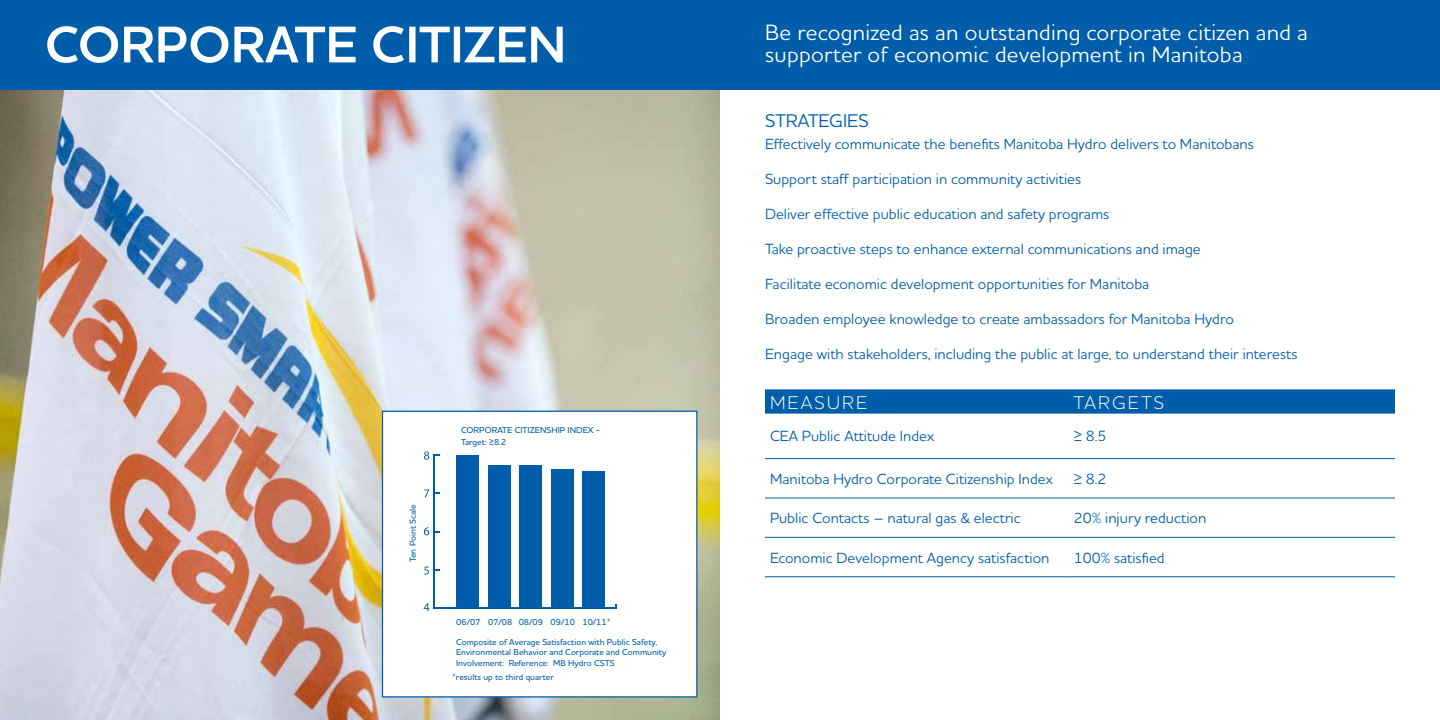
<style>
.page{position:relative;width:1440px;height:720px;background:#fff}
.page>*{position:absolute;margin:0;border:0;box-sizing:border-box;transform-origin:0 0}
.t1{font:700 52.5px "MH Houschka Std";color:#fff}
.t2{font:22.5px/22.5px "MH Houschka Std";letter-spacing:.01em;color:#fff}
.t3{font:300 18.75px "MH Houschka Std";letter-spacing:.11em;color:#fff}
.t4{font:18.75px "MH Houschka Std";color:#005daa}
.t5{font:15px "MH Houschka Std";color:#005daa}
.t6{font:500 8.75px/10.5px "MH Houschka Std";color:#005daa}
</style>
<div class="page">
<img style="left:0;top:90px;width:720px;height:630px">
<div style="left:0;top:0;width:1440px;height:90px;background:#005daa"></div>
<svg style="left:765px;top:389px;width:630px;height:25px;background:#0761ac"></svg>
<hr style="left:765px;top:458px;width:304px;height:1px;background:#005daa">
<hr style="left:1069px;top:458px;width:326px;height:1px;background:#005daa">
<hr style="left:765px;top:498px;width:304px;height:1px;background:#005daa">
<hr style="left:1069px;top:498px;width:326px;height:1px;background:#005daa">
<hr style="left:765px;top:537px;width:304px;height:1px;background:#005daa">
<hr style="left:1069px;top:537px;width:326px;height:1px;background:#005daa">
<hr style="left:765px;top:576px;width:304px;height:1px;background:#005daa">
<hr style="left:1069px;top:576px;width:326px;height:1px;background:#005daa">
<div style="left:382px;top:411px;width:316px;height:287px;background:#fff;border:1px solid #005daa"></div>
<hr style="left:434px;top:608px;width:183px;height:1px;background:#005daa">
<hr style="left:433px;top:455px;width:1px;height:153px;background:#005daa">
<svg style="left:424px;top:603px;width:16px;height:8px"></svg>
<svg style="left:424px;top:567px;width:16px;height:8px"></svg>
<svg style="left:424px;top:527px;width:16px;height:8px"></svg>
<svg style="left:424px;top:489px;width:16px;height:8px"></svg>
<svg style="left:424px;top:451px;width:16px;height:9px"></svg>
<div style="left:583px;top:471px;width:22px;height:137px;background:#005daa"></div>
<div style="left:551px;top:469px;width:23px;height:139px;background:#005daa"></div>
<div style="left:520px;top:465px;width:22px;height:143px;background:#005daa"></div>
<div style="left:488px;top:465px;width:23px;height:143px;background:#005daa"></div>
<div style="left:457px;top:455px;width:22px;height:153px;background:#005daa"></div>
<h1 class="t1" style="left:45px;top:10px;width:523px">CORPORATE CITIZEN</h1>
<h2 class="t2" style="left:765px;top:20px;width:544px">Be recognized as an outstanding corporate citizen and a supporter of economic development in Manitoba</h2>
<p class="t6" style="left:407px;top:562px;width:59px;rotate:-90deg">Ten Point Scale</p>
<p class="t6" style="left:461px;top:425px;width:141px">CORPORATE CITIZENSHIP INDEX -</p>
<p class="t6" style="left:461px;top:436px;width:47px">Target: ≥8.2</p>
<p class="t6" style="left:519px;top:616px;width:93px">08/09 09/10 10/11*</p>
<p class="t6" style="left:456px;top:616px;width:58px">06/07 07/08</p>
<p class="t6" style="left:456px;top:636px;width:212px">Composite of Average Satisfaction with Public Safety,<br>Environmental Behavior and Corporate and Community<br>Involvement: Reference: MB Hydro CSTS</p>
<p class="t6" style="left:452px;top:671px;width:103px">*results up to third quarter</p>
<p class="t4" style="left:765px;top:108px;width:105px">STRATEGIES</p>
<p class="t5" style="left:765px;top:134px;width:490px">Effectively communicate the benefits Manitoba Hydro delivers to Manitobans</p>
<p class="t5" style="left:765px;top:169px;width:318px">Support staff participation in community activities</p>
<p class="t5" style="left:765px;top:204px;width:346px">Deliver effective public education and safety programs</p>
<p class="t5" style="left:765px;top:239px;width:437px">Take proactive steps to enhance external communications and image</p>
<p class="t5" style="left:765px;top:274px;width:386px">Facilitate economic development opportunities for Manitoba</p>
<p class="t5" style="left:765px;top:309px;width:471px">Broaden employee knowledge to create ambassadors for Manitoba Hydro</p>
<p class="t5" style="left:765px;top:344px;width:534px">Engage with stakeholders, including the public at large, to understand their interests</p>
<p class="t3" style="left:770px;top:390px;width:99px">MEASURE</p>
<p class="t3" style="left:1074px;top:390px;width:92px">TARGETS</p>
<p class="t5" style="left:770px;top:427px;width:166px">CEA Public Attitude Index</p>
<p class="t5" style="left:1074px;top:427px;width:34px">≥ 8.5</p>
<p class="t5" style="left:770px;top:469px;width:284px">Manitoba Hydro Corporate Citizenship Index</p>
<p class="t5" style="left:1074px;top:469px;width:34px">≥ 8.2</p>
<p class="t5" style="left:770px;top:509px;width:252px">Public Contacts – natural gas &amp; electric</p>
<p class="t5" style="left:1074px;top:509px;width:134px">20% injury reduction</p>
<p class="t5" style="left:770px;top:548px;width:281px">Economic Development Agency satisfaction</p>
<p class="t5" style="left:1074px;top:548px;width:92px">100% satisfied</p>
</div>
